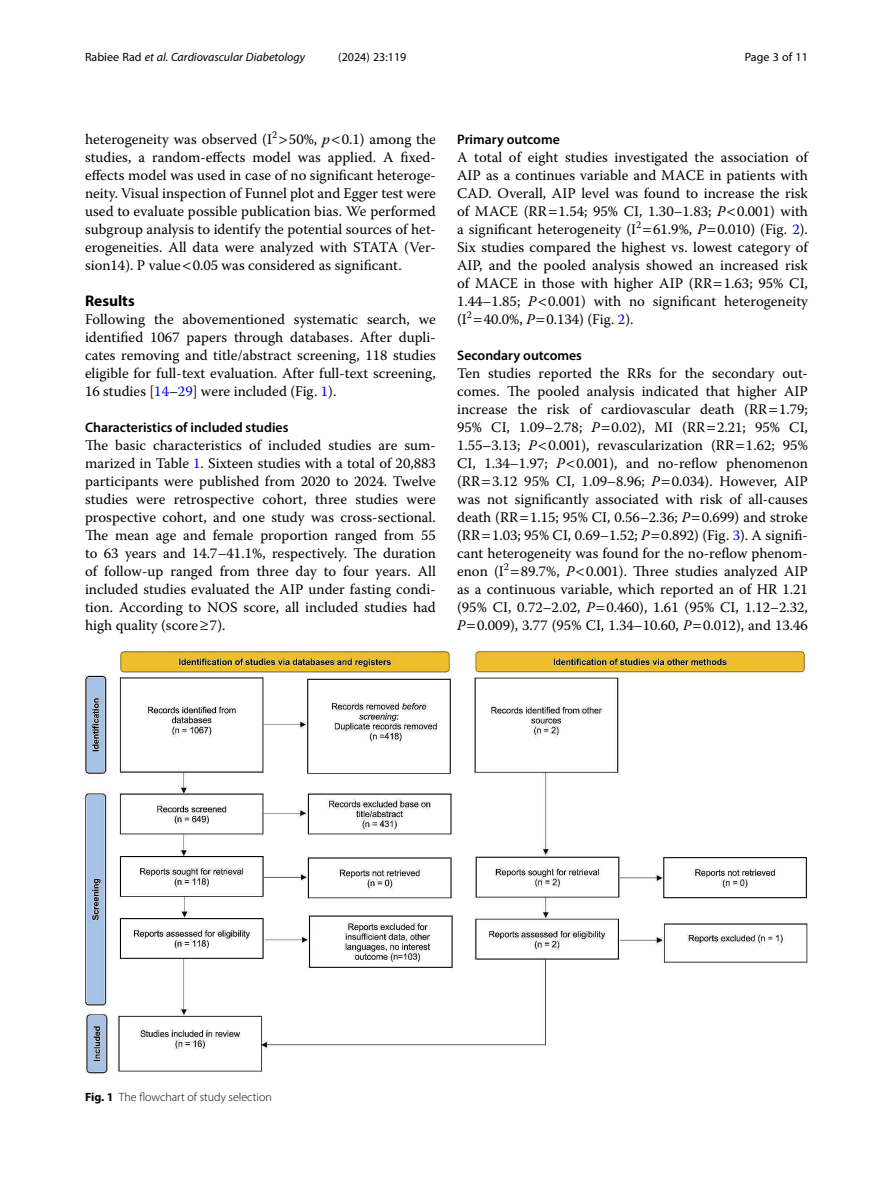
<style>
.page{position:relative;width:893px;height:1191px;background:#fff}
.page>*{position:absolute;margin:0;border:0;box-sizing:border-box;transform-origin:0 0}
.Head_1{font:700 15.45px "Myriad Pro";color:#000}
.Body_Text{font:14.7px/18px "Warnock Pro";color:#000;text-align:justify}
.Body_Text_Indent{font:14.7px/18px "Warnock Pro";color:#000;text-align:justify}
.Head_2{font:600 13.8px "Myriad Pro";color:#000}
.t1{font:italic 12px "Myriad Pro";color:#000}
.Figure_Caption{font:300 12px "Myriad Pro";color:#000}
.t2{font:12px "Myriad Pro";color:#000}
.s1{font-style:normal}
.s2{font-style:italic}
.s3{color:#00f}
.s4{font-weight:700}
</style>
<div class="page">
<img style="left:85px;top:652px;width:723px;height:422px">
<p class="t1" style="left:85px;top:50px;width:222px"><span class="s1">Rabiee Rad</span> et al. Cardiovascular Diabetology</p>
<p class="t2" style="left:338px;top:50px;width:70px">(2024) 23:119</p>
<p class="t2" style="left:745px;top:50px;width:65px">Page 3 of 11</p>
<p class="Body_Text_Indent" style="left:85px;top:130px;width:352px">heterogeneity was observed (I<sup>2</sup> 50%, <span class="s2">p</span> 0.1) among the studies, a random-effects model was applied. A fixed&shy;effects model was used in case of no significant heteroge&shy;neity. Visual inspection of Funnel plot and Egger test were used to evaluate possible publication bias. We performed subgroup analysis to identify the potential sources of het&shy;erogeneities. All data were analyzed with STATA (Ver&shy;sion14). P value 0.05 was considered as significant.</p>
<p class="Head_1" style="left:85px;top:291px;width:51px">Results</p>
<p class="Body_Text" style="left:85px;top:310px;width:352px">Following the abovementioned systematic search, we identified 1067 papers through databases. After dupli&shy;cates removing and title/abstract screening, 118 studies eligible for full-text evaluation. After full-text screening, 16 studies [<span class="s3">14</span>–<span class="s3">29</span>] were included (Fig. <span class="s3">1</span>).</p>
<p class="Head_2" style="left:85px;top:419px;width:205px">Characteristics of included studies</p>
<p class="Body_Text" style="left:85px;top:436px;width:352px">The basic characteristics of included studies are sum&shy;marized in Table <span class="s3">1</span>. Sixteen studies with a total of 20,883 participants were published from 2020 to 2024. Twelve studies were retrospective cohort, three studies were prospective cohort, and one study was cross-sectional.<br>The mean age and female proportion ranged from 55 to 63 years and 14.7–41.1%, respectively. The duration of follow-up ranged from three day to four years. All included studies evaluated the AIP under fasting condi&shy;tion. According to NOS score, all included studies had high quality (score≥7).</p>
<p class="Head_2" style="left:457px;top:131px;width:104px">Primary outcome</p>
<p class="Body_Text" style="left:457px;top:148px;width:352px">A total of eight studies investigated the association of AIP as a continues variable and MACE in patients with CAD. Overall, AIP level was found to increase the risk of MACE (RR 1.54; 95% CI, 1.30–1.83; <span class="s2">P</span> 0.001) with a significant heterogeneity (I<sup>2</sup> 61.9%, <span class="s2">P</span> 0.010) (Fig. <span class="s3">2</span>).<br>Six studies compared the highest vs. lowest category of AIP, and the pooled analysis showed an increased risk of MACE in those with higher AIP (RR 1.63; 95% CI, 1.44–1.85; <span class="s2">P</span> 0.001) with no significant heterogeneity (I<sup>2</sup> 40.0%, <span class="s2">P</span> 0.134) (Fig. <span class="s3">2</span>).</p>
<p class="Head_2" style="left:457px;top:347px;width:126px">Secondary outcomes</p>
<p class="Body_Text" style="left:457px;top:364px;width:352px">Ten studies reported the RRs for the secondary out&shy;comes. The pooled analysis indicated that higher AIP increase the risk of cardiovascular death (RR 1.79; 95% CI, 1.09–2.78; <span class="s2">P</span> 0.02), MI (RR 2.21; 95% CI, 1.55–3.13; <span class="s2">P</span> 0.001), revascularization (RR 1.62; 95% CI, 1.34–1.97; <span class="s2">P</span> 0.001), and no-reflow phenomenon (RR 3.12 95% CI, 1.09–8.96; <span class="s2">P</span> 0.034). However, AIP was not significantly associated with risk of all-causes death (RR 1.15; 95% CI, 0.56–2.36; <span class="s2">P</span> 0.699) and stroke (RR 1.03; 95% CI, 0.69–1.52; <span class="s2">P</span> 0.892) (Fig. <span class="s3">3</span>). A signifi&shy;cant heterogeneity was found for the no-reflow phenom&shy;enon (I<sup>2</sup> 89.7%, <span class="s2">P</span> 0.001). Three studies analyzed AIP as a continuous variable, which reported an of HR 1.21 (95% CI, 0.72–2.02, <span class="s2">P</span> 0.460), 1.61 (95% CI, 1.12–2.32, <span class="s2">P</span> 0.009), 3.77 (95% CI, 1.34–10.60, <span class="s2">P</span> 0.012), and 13.46</p>
<p class="Figure_Caption" style="left:85px;top:1089px;width:188px"><span class="s4">Fig. 1</span> The flowchart of study selection</p>
</div>
